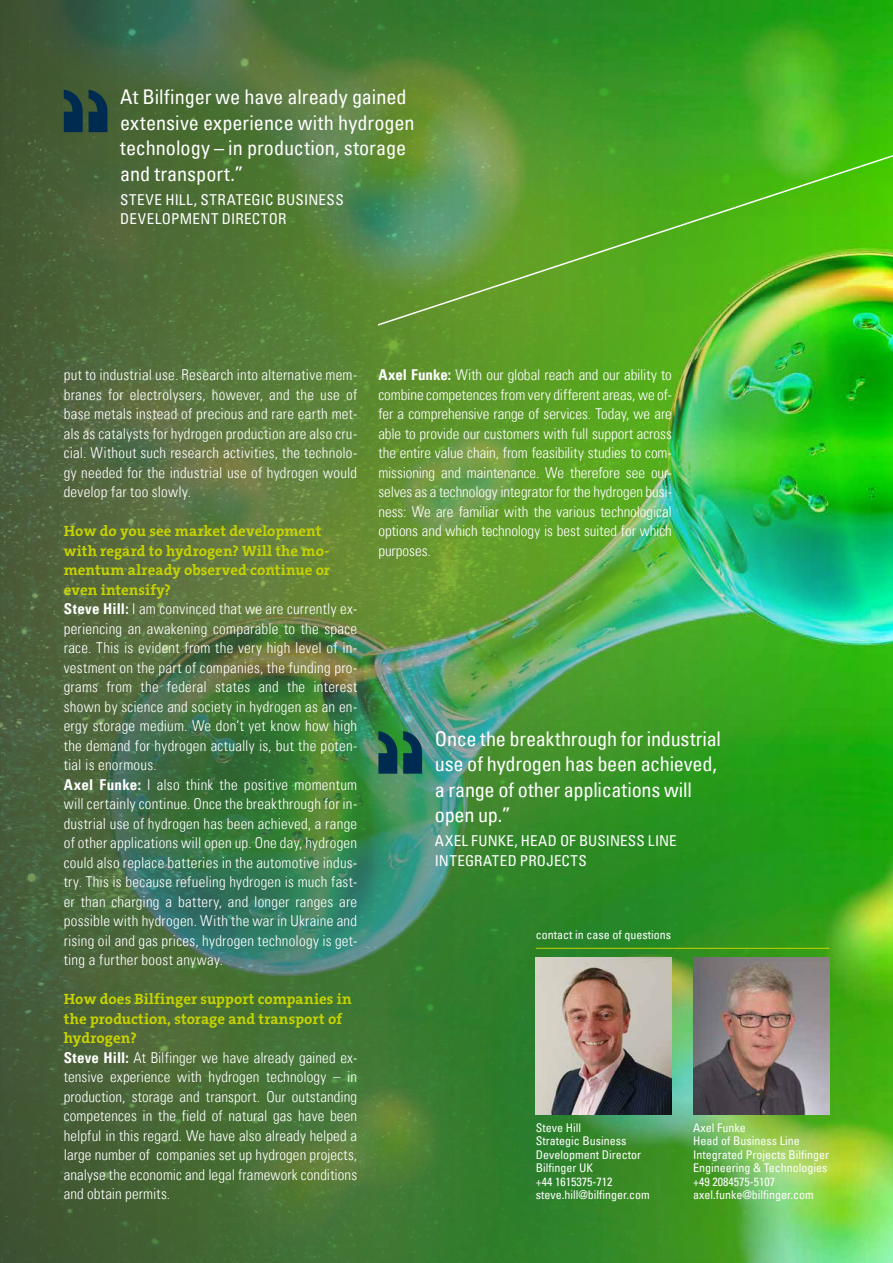
<style>
.page{position:relative;width:893px;height:1263px;background:#fff}
.page>*{position:absolute;margin:0;border:0;box-sizing:border-box;transform-origin:0 0}
.t1{font:condensed 20.25px/25.5px "Univers Com 57";letter-spacing:-.005em;color:#fff}
.t2{font:15px/19.5px "Univers Com 47 Light Cond";letter-spacing:.015em;color:#fff;text-align:justify}
.t3{font:700 15px/19.5px "The Serif W7";letter-spacing:.005em;color:#c7d300}
.t4{font:condensed 15px/19.5px "Univers Com 57";letter-spacing:.02em;color:#fff}
.t5{font:condensed 12px/13.5px "Univers Com 57";color:#fff}
.s1{font-family:"Univers Com 67 Bold Cond"}
</style>
<div class="page">
<img style="left:0;top:0;width:893px;height:1263px">
<svg style="left:378px;top:731px;width:19px;height:43px"></svg>
<svg style="left:403px;top:731px;width:19px;height:43px"></svg>
<img style="left:378px;top:154px;width:515px;height:271px">
<svg style="left:64px;top:90px;width:19px;height:42px"></svg>
<svg style="left:89px;top:90px;width:19px;height:42px"></svg>
<img style="left:536px;top:957px;width:136px;height:157px">
<hr style="left:536px;top:948px;width:293px;height:1px;background:#c7d300">
<img style="left:693px;top:957px;width:136px;height:157px">
<h1 class="t1" style="left:120px;top:84px;width:296px">At Bilfinger we have already gained extensive experience with hydrogen technology – in production, storage and transport.”</h1>
<p class="t4" style="left:120px;top:189px;width:225px">STEVE HILL, STRATEGIC BUSINESS<br>DEVELOPMENT DIRECTOR</p>
<p class="t2" style="left:64px;top:365px;width:295px">put to industrial use. Research into alternative mem&shy;branes for electrolysers, however, and the use of base metals instead of precious and rare earth met&shy;als as catalysts for hydrogen production are also cru&shy;cial. Without such research activities, the technolo&shy;gy needed for the industrial use of hydrogen would develop far too slowly.</p>
<p class="t3" style="left:64px;top:521px;width:268px">How do you see market development with regard to hydrogen? Will the mo&shy;mentum already observed continue or even intensify?</p>
<p class="t2" style="left:64px;top:599px;width:295px;text-align:left"><span class="s1">Steve Hill:</span> I am convinced that we are currently ex&shy;periencing an awakening comparable to the space race. This is evident from the very high level of in&shy;vestment on the part of companies, the funding pro&shy;grams from the federal states and the interest shown by science and society in hydrogen as an en&shy;ergy storage medium. We don‘t yet know how high the demand for hydrogen actually is, but the poten&shy;tial is enormous.<br><span class="s1">Axel Funke:</span> I also think the positive momentum will certainly continue. Once the breakthrough for in&shy;dustrial use of hydrogen has been achieved, a range of other applications will open up. One day, hydrogen could also replace batteries in the automotive indus&shy;try. This is because refueling hydrogen is much fast&shy;er than charging a battery, and longer ranges are possible with hydrogen. With the war in Ukraine and rising oil and gas prices, hydrogen technology is get&shy;ting a further boost anyway.</p>
<p class="t3" style="left:64px;top:989px;width:289px">How does Bilfinger support companies in the production, storage and transport of hydrogen?</p>
<p class="t2" style="left:64px;top:1048px;width:295px"><span class="s1">Steve Hill:</span> At Bilfinger we have already gained ex&shy;tensive experience with hydrogen technology – in production, storage and transport. Our outstanding competences in the field of natural gas have been helpful in this regard. We have also already helped a large number of companies set up hydrogen projects, analyse the economic and legal framework conditions and obtain permits.</p>
<p class="t2" style="left:378px;top:365px;width:295px"><span class="s1">Axel Funke:</span> With our global reach and our ability to combine competences from very different areas, we of&shy;fer a comprehensive range of services. Today, we are able to provide our customers with full support across the entire value chain, from feasibility studies to com&shy;missioning and maintenance. We therefore see our&shy;selves as a technology integrator for the hydrogen busi&shy;ness: We are familiar with the various technological options and which technology is best suited for which purposes.</p>
<h1 class="t1" style="left:435px;top:725px;width:288px">Once the breakthrough for industrial use of hydrogen has been achieved, a range of other applications will open up.”</h1>
<p class="t4" style="left:435px;top:831px;width:243px">AXEL FUNKE, HEAD OF BUSINESS LINE<br>INTEGRATED PROJECTS</p>
<p class="t5" style="left:536px;top:928px;width:137px">contact in case of questions</p>
<p class="t5" style="left:536px;top:1120px;width:115px">Steve Hill<br>Strategic Business<br>Development Director<br>Bilfinger UK<br>+44 1615375-712 steve.hill@bilfinger.com</p>
<p class="t5" style="left:693px;top:1120px;width:137px">Axel Funke<br>Head of Business Line<br>Integrated Projects Bilfinger<br>Engineering &amp; Technologies +49 2084575-5107 axel.funke@bilfinger.com</p>
</div>
